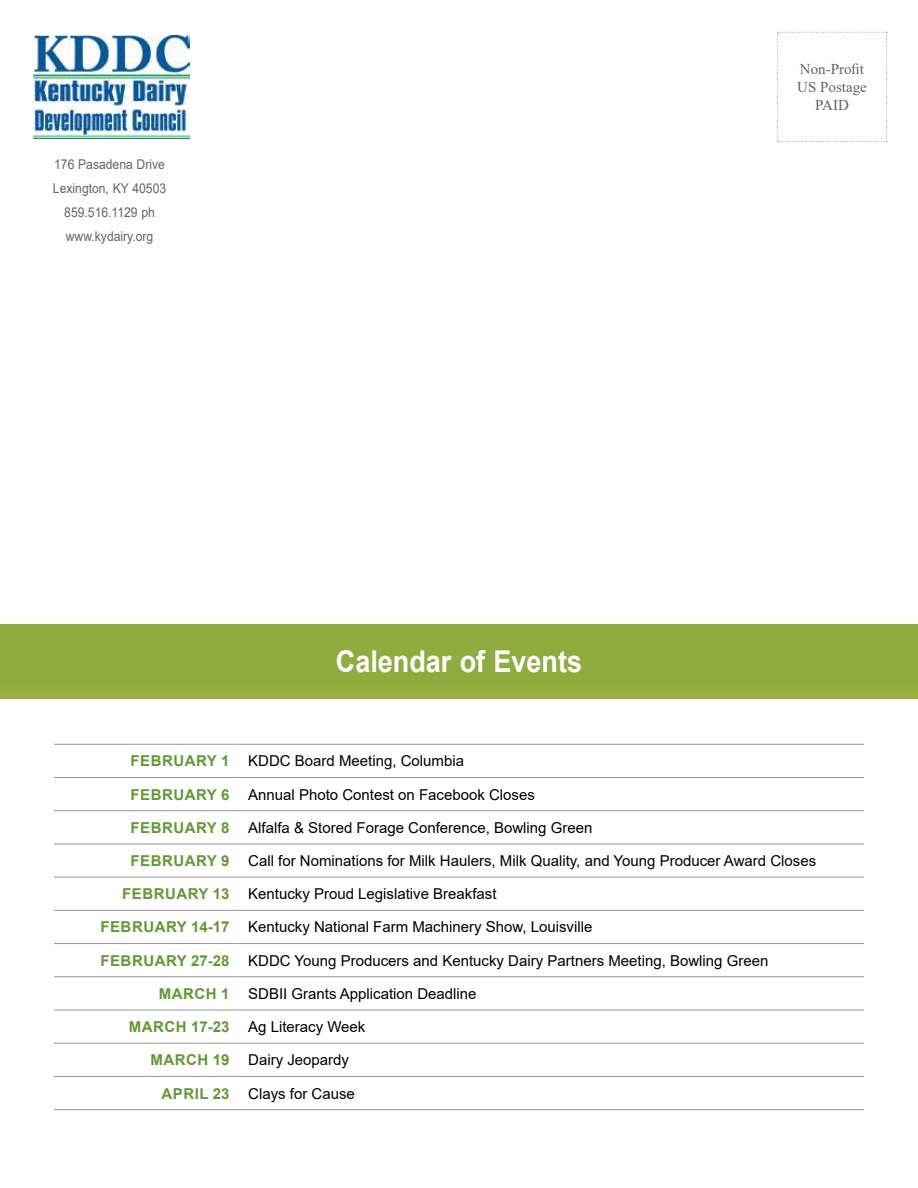
<style>
.page{position:relative;width:918px;height:1188px;background:#fff}
.page>*{position:absolute;margin:0;border:0;box-sizing:border-box;transform-origin:0 0}
.t1{font:700 30px "Arial";color:#fff;scale:.9 1}
.t2{font:15px "Arial";color:#000}
.t3{font:700 15px "Arial";letter-spacing:.035em;color:#629836}
.t4{font:15px/18px "Times New Roman";color:#636466;text-align:center}
.t5{font:13.5px/24px "Arial";color:#636466;text-align:center;scale:.9 1}
</style>
<div class="page">
<img style="left:32px;top:35px;width:158px;height:104px">
<svg style="left:777px;top:32px;width:111px;height:110px"></svg>
<div style="left:0;top:624px;width:918px;height:74px;background:#90ac3e"></div>
<hr style="left:54px;top:744px;width:181px;height:1px;background:#939598">
<hr style="left:235px;top:744px;width:629px;height:1px;background:#939598">
<hr style="left:54px;top:777px;width:181px;height:1px;background:#939598">
<hr style="left:235px;top:777px;width:629px;height:1px;background:#939598">
<hr style="left:54px;top:810px;width:181px;height:1px;background:#939598">
<hr style="left:235px;top:810px;width:629px;height:1px;background:#939598">
<hr style="left:54px;top:844px;width:181px;height:1px;background:#939598">
<hr style="left:235px;top:844px;width:629px;height:1px;background:#939598">
<hr style="left:54px;top:877px;width:181px;height:1px;background:#939598">
<hr style="left:235px;top:877px;width:629px;height:1px;background:#939598">
<hr style="left:54px;top:910px;width:181px;height:1px;background:#939598">
<hr style="left:235px;top:910px;width:629px;height:1px;background:#939598">
<hr style="left:54px;top:943px;width:181px;height:1px;background:#939598">
<hr style="left:235px;top:943px;width:629px;height:1px;background:#939598">
<hr style="left:54px;top:976px;width:181px;height:1px;background:#939598">
<hr style="left:235px;top:976px;width:629px;height:1px;background:#939598">
<hr style="left:54px;top:1010px;width:181px;height:1px;background:#939598">
<hr style="left:235px;top:1010px;width:629px;height:1px;background:#939598">
<hr style="left:54px;top:1043px;width:181px;height:1px;background:#939598">
<hr style="left:235px;top:1043px;width:629px;height:1px;background:#939598">
<hr style="left:54px;top:1076px;width:181px;height:1px;background:#939598">
<hr style="left:235px;top:1076px;width:629px;height:1px;background:#939598">
<hr style="left:54px;top:1109px;width:181px;height:1px;background:#939598">
<hr style="left:235px;top:1109px;width:629px;height:1px;background:#939598">
<p class="t5" style="left:53px;top:153px;width:127px">176 Pasadena Drive<br>Lexington, KY 40503<br>859.516.1129 ph www.kydairy.org</p>
<h1 class="t1" style="left:336px;top:640px;width:275px">Calendar of Events</h1>
<p class="t4" style="left:797px;top:60px;width:71px">Non-Profit<br>US Postage<br>PAID</p>
<p class="t3" style="left:130px;top:750px;width:100px">FEBRUARY 1</p>
<p class="t2" style="left:248px;top:751px;width:217px">KDDC Board Meeting, Columbia</p>
<p class="t3" style="left:130px;top:784px;width:100px">FEBRUARY 6</p>
<p class="t2" style="left:248px;top:784px;width:288px">Annual Photo Contest on Facebook Closes</p>
<p class="t3" style="left:130px;top:817px;width:100px">FEBRUARY 8</p>
<p class="t2" style="left:248px;top:817px;width:346px">Alfalfa &amp; Stored Forage Conference, Bowling Green</p>
<p class="t3" style="left:130px;top:850px;width:100px">FEBRUARY 9</p>
<p class="t2" style="left:248px;top:850px;width:570px">Call for Nominations for Milk Haulers, Milk Quality, and Young Producer Award Closes</p>
<p class="t3" style="left:122px;top:883px;width:109px">FEBRUARY 13</p>
<p class="t2" style="left:248px;top:884px;width:250px">Kentucky Proud Legislative Breakfast</p>
<p class="t3" style="left:100px;top:917px;width:130px">FEBRUARY 14-17</p>
<p class="t2" style="left:248px;top:917px;width:346px">Kentucky National Farm Machinery Show, Louisville</p>
<p class="t3" style="left:100px;top:950px;width:130px">FEBRUARY 27-28</p>
<p class="t2" style="left:248px;top:950px;width:522px">KDDC Young Producers and Kentucky Dairy Partners Meeting, Bowling Green</p>
<p class="t3" style="left:159px;top:983px;width:72px">MARCH 1</p>
<p class="t2" style="left:248px;top:983px;width:230px">SDBII Grants Application Deadline</p>
<p class="t3" style="left:129px;top:1016px;width:102px">MARCH 17-23</p>
<p class="t2" style="left:248px;top:1017px;width:119px">Ag Literacy Week</p>
<p class="t3" style="left:150px;top:1050px;width:81px">MARCH 19</p>
<p class="t2" style="left:248px;top:1050px;width:102px">Dairy Jeopardy</p>
<p class="t3" style="left:161px;top:1083px;width:69px">APRIL 23</p>
<p class="t2" style="left:248px;top:1083px;width:108px">Clays for Cause</p>
</div>
